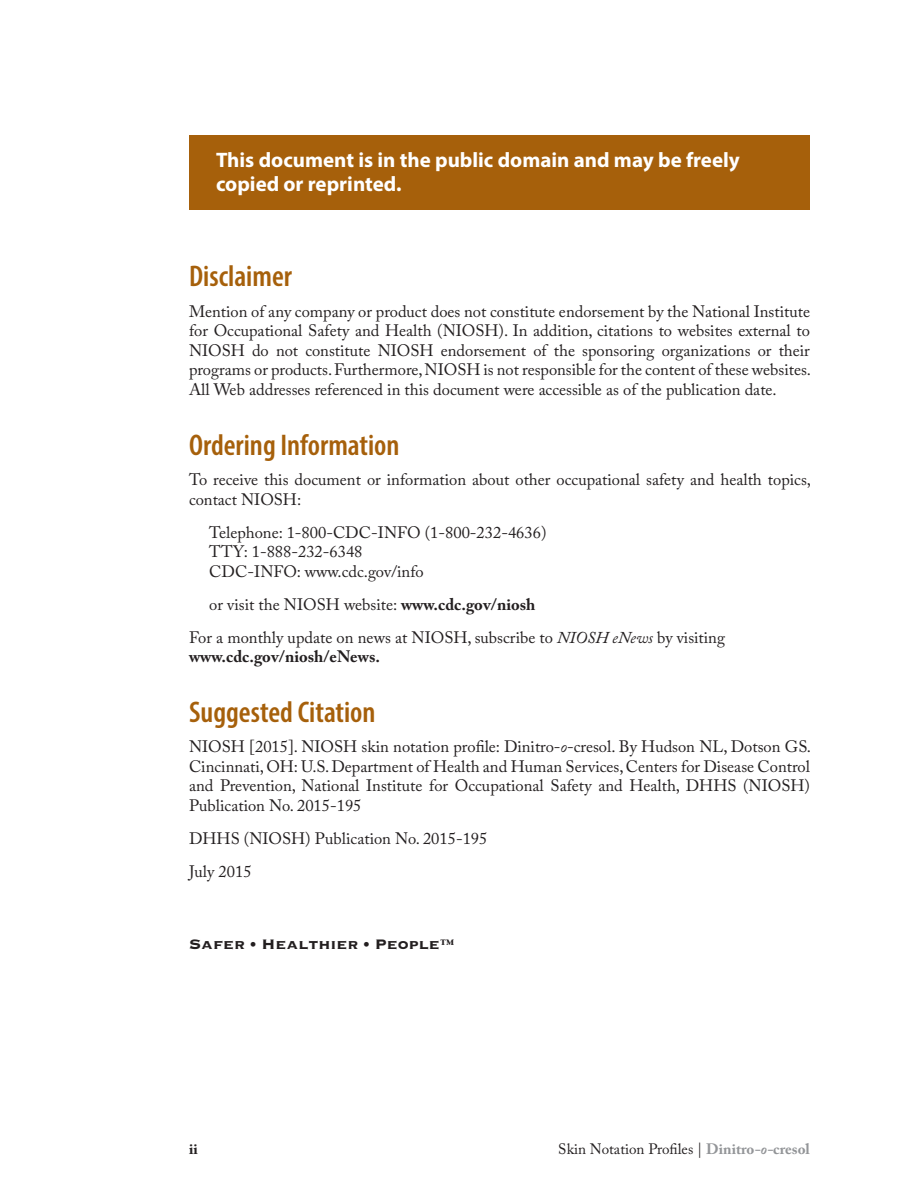
<style>
.page{position:relative;width:918px;height:1188px;background:#fff}
.page>*{position:absolute;margin:0;border:0;box-sizing:border-box;transform-origin:0 0}
.H1a{font:600 condensed 30px "Myriad Pro";color:#a6600b}
.Disclaimer_Box{font:700 21px/24px "Myriad Pro";color:#fff}
.CDC_Tagline{font:18px "Copperplate Gothic Std 33 BC";color:#231f20}
.P1{font:16.5px/19.5px "Adobe Caslon Pro";color:#231f20;text-align:justify}
.Phone_Email{font:16.5px/19.5px "Adobe Caslon Pro";color:#231f20}
.Running_Footer{font:15px "Adobe Caslon Pro";color:#231f20}
.Running_Footer-2{font:700 15px "Adobe Caslon Pro";color:#231f20}
.s1{font-weight:700}
.s2{font-style:italic}
.s3{font-weight:700;color:#939598}
.s4{font-weight:700;font-style:italic;color:#939598}
</style>
<div class="page">
<div style="left:189px;top:135px;width:621px;height:75px;background:#a6600b"></div>
<p class="Disclaimer_Box" style="left:216px;top:147px;width:525px">This document is in the public domain and may be freely copied or reprinted.</p>
<p class="H1a" style="left:189px;top:258px;width:105px">Disclaimer</p>
<p class="P1" style="left:189px;top:301px;width:624px">Mention of any company or product does not constitute endorsement by the National Institute for Occupational Safety and Health (NIOSH). In addition, citations to websites external to NIOSH do not constitute NIOSH endorsement of the sponsoring organizations or their programs or products. Furthermore, NIOSH is not responsible for the content of these websites.<br>All Web addresses referenced in this document were accessible as of the publication date.</p>
<p class="H1a" style="left:189px;top:426px;width:212px">Ordering Information</p>
<p class="P1" style="left:189px;top:470px;width:624px">To receive this document or information about other occupational safety and health topics, contact NIOSH:</p>
<p class="Phone_Email" style="left:209px;top:522px;width:339px">Telephone: 1-800-CDC-INFO (1-800-232-4636)<br>TTY: 1-888-232-6348<br>CDC-INFO: www.cdc.gov/info</p>
<p class="Phone_Email" style="left:209px;top:594px;width:328px">or visit the NIOSH website: <span class="s1">www.cdc.gov/niosh</span></p>
<p class="P1" style="left:189px;top:627px;width:538px">For a monthly update on news at NIOSH, subscribe to <span class="s2">NIOSH eNews</span> by visiting <span class="s1">www.cdc.gov/niosh/eNews.</span></p>
<p class="H1a" style="left:189px;top:694px;width:188px">Suggested Citation</p>
<p class="P1" style="left:189px;top:737px;width:624px">NIOSH [2015]. NIOSH skin notation profile: Dinitro-<span class="s2">o</span>-cresol. By Hudson NL, Dotson GS.<br>Cincinnati, OH: U.S. Department of Health and Human Services, Centers for Disease Control and Prevention, National Institute for Occupational Safety and Health, DHHS (NIOSH)<br>Publication No. 2015-195</p>
<p class="P1" style="left:189px;top:828px;width:300px">DHHS (NIOSH) Publication No. 2015-195</p>
<p class="P1" style="left:189px;top:861px;width:64px">July 2015</p>
<p class="CDC_Tagline" style="left:189px;top:935px;width:267px">Safer • Healthier • People™</p>
<p class="Running_Footer-2" style="left:189px;top:1140px;width:10px">ii</p>
<p class="Running_Footer" style="left:558px;top:1140px;width:253px">Skin Notation Profiles | <span class="s3">Dinitro</span><span class="s4">-o-</span><span class="s3">cresol</span></p>
</div>
